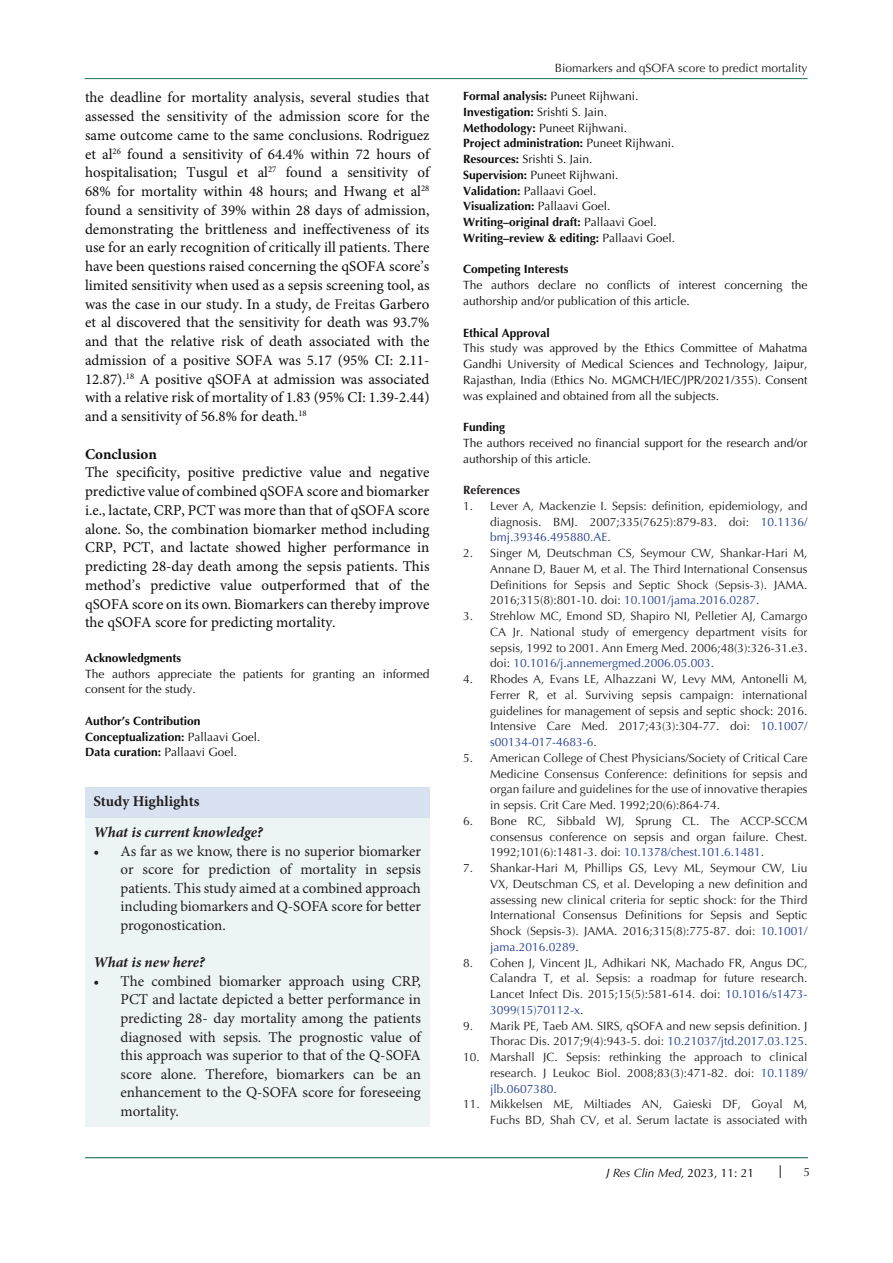
<style>
.page{position:relative;width:893px;height:1263px;background:#fff}
.page>*{position:absolute;margin:0;border:0;box-sizing:border-box;transform-origin:0 0}
.t1{font:15px/18.8px "Minion Pro";color:#0d0d0d;text-align:justify}
.t2{font:15px/18.6px "Minion Pro";letter-spacing:-.005em;color:#231f20;text-align:justify}
.t3{font:italic 700 15px "Minion Pro";letter-spacing:-.005em;color:#231f20}
.t4{font:700 15px "Minion Pro";color:#231f20}
.t5{font:700 15px "Minion Pro";color:#0d0d0d}
.t6{font:12px/15.8px "Optima LT Std";color:#231f20;text-align:justify}
.t7{font:12px/15.8px "Optima LT Std";color:#0d0d0d}
.t8{font:700 12px "Optima LT Std";color:#0d0d0d}
.t9{font:italic 12px "Optima LT Std";color:#000}
.t10{font:700 12px "Optima LT Std";color:#231f20}
.s1{color:#231f20}
.s2{font-weight:400}
.s3{font-weight:700}
.s4{color:#253f8e}
.s5{font-style:normal}
.s6{font-style:normal;color:#040503}
</style>
<div class="page">
<svg style="left:780px;top:1165px;width:1px;height:13px"></svg>
<hr style="left:85px;top:1157px;width:723px;height:1px;background:#1e7252">
<hr style="left:85px;top:78px;width:722px;height:1px;background:#1e7252">
<div style="left:85px;top:817px;width:344px;height:310px;background:#edf4f6"></div>
<div style="left:85px;top:787px;width:344px;height:30px;background:#d9e2f0"></div>
<p class="t1" style="left:85px;top:89px;width:346px">the deadline for mortality analysis, several studies that assessed the sensitivity of the admission score for the same outcome came to the same conclusions. Rodriguez et al<sup>26</sup> found a sensitivity of 64.4% within 72 hours of hospitalisation; Tusgul et al<sup>27</sup> found a sensitivity of 68% for mortality within 48 hours; and Hwang et al<sup>28 </sup>found a sensitivity of 39% within 28 days of admission, demonstrating the brittleness and ineffectiveness of its use for an early recognition of critically ill patients. There have been questions raised concerning the qSOFA score’s limited sensitivity when used as a sepsis screening tool, as was the case in our study. In a study, <span class="s1">de Freitas</span> Garbero et al discovered that the sensitivity for death was 93.7% and that the relative risk of death associated with the admission of a positive SOFA was 5.17 (95% CI: 2.11- 12.87).<sup>18</sup> A positive qSOFA at admission was associated with a relative risk of mortality of 1.83 (95% CI: 1.39-2.44) and a sensitivity of 56.8% for death.<sup>18</sup></p>
<p class="t5" style="left:85px;top:443px;width:73px">Conclusion</p>
<p class="t1" style="left:85px;top:464px;width:346px">The specificity, positive predictive value and negative predictive value of combined qSOFA score and biomarker i.e., lactate, CRP, PCT was more than that of qSOFA score alone. So, the combination biomarker method including CRP, PCT, and lactate showed higher performance in predicting 28-day death among the sepsis patients. This method’s predictive value outperformed that of the qSOFA score on its own. Biomarkers can thereby improve the qSOFA score for predicting mortality.</p>
<p class="t8" style="left:85px;top:651px;width:98px">Acknowledgments</p>
<p class="t7" style="left:85px;top:666px;width:346px">The authors appreciate the patients for granting an informed consent for the study.</p>
<p class="t8" style="left:85px;top:714px;width:117px">Author’s Contribution</p>
<p class="t8" style="left:85px;top:730px;width:177px">Conceptualization: <span class="s2">Pallaavi Goel.</span></p>
<p class="t8" style="left:85px;top:745px;width:154px">Data curation: <span class="s2">Pallaavi Goel.</span></p>
<p class="t4" style="left:94px;top:791px;width:108px">Study Highlights</p>
<p class="t3" style="left:94px;top:821px;width:171px">What is current knowledge?</p>
<p class="t2" style="left:121px;top:842px;width:302px;text-indent:-27px">• As far as we know, there is no superior biomarker or score for prediction of mortality in sepsis patients. This study aimed at a combined approach including biomarkers and Q-SOFA score for better progonostication.</p>
<p class="t3" style="left:94px;top:952px;width:113px">What is new here?</p>
<p class="t2" style="left:121px;top:972px;width:302px;text-indent:-27px">• The combined biomarker approach using CRP, PCT and lactate depicted a better performance in predicting 28- day mortality among the patients diagnosed with sepsis. The prognostic value of this approach was superior to that of the Q-SOFA score alone. Therefore, biomarkers can be an enhancement to the Q-SOFA score for foreseeing mortality.</p>
<p class="t6" style="left:555px;top:61px;width:254px">Biomarkers and qSOFA score to predict mortality</p>
<p class="t8" style="left:463px;top:89px;width:177px">Formal analysis: <span class="s2">Puneet Rijhwani.</span></p>
<p class="t8" style="left:463px;top:105px;width:146px">Investigation: <span class="s2">Srishti S. Jain.</span></p>
<p class="t7" style="left:463px;top:120px;width:166px"><span class="s3">Methodology:</span> Puneet Rijhwani.</p>
<p class="t8" style="left:463px;top:136px;width:213px">Project administration: <span class="s2">Puneet Rijhwani.</span></p>
<p class="t7" style="left:463px;top:151px;width:131px"><span class="s3">Resources:</span> Srishti S. Jain.</p>
<p class="t7" style="left:463px;top:167px;width:157px"><span class="s3">Supervision:</span> Puneet Rijhwani.</p>
<p class="t7" style="left:463px;top:183px;width:135px"><span class="s3">Validation:</span> Pallaavi Goel.</p>
<p class="t8" style="left:463px;top:199px;width:149px">Visualization: <span class="s2">Pallaavi Goel.</span></p>
<p class="t8" style="left:463px;top:215px;width:195px">Writing–original draft: <span class="s2">Pallaavi Goel.</span></p>
<p class="t8" style="left:463px;top:231px;width:214px">Writing–review &amp; editing: <span class="s2">Pallaavi Goel.</span></p>
<p class="t8" style="left:463px;top:262px;width:107px">Competing Interests</p>
<p class="t7" style="left:463px;top:277px;width:346px">The authors declare no conflicts of interest concerning the authorship and/or publication of this article.</p>
<p class="t8" style="left:463px;top:325px;width:88px">Ethical Approval</p>
<p class="t7" style="left:463px;top:340px;width:346px;text-align:justify">This study was approved by the Ethics Committee of Mahatma Gandhi University of Medical Sciences and Technology, Jaipur, Rajasthan, India (Ethics No. MGMCH/IEC/JPR/2021/355). Consent was explained and obtained from all the subjects.</p>
<p class="t8" style="left:463px;top:420px;width:44px">Funding</p>
<p class="t7" style="left:463px;top:435px;width:346px">The authors received no financial support for the research and/or authorship of this article.</p>
<p class="t10" style="left:463px;top:483px;width:59px">References</p>
<p class="t6" style="left:490px;top:498px;width:319px;text-indent:-27px">1. Lever A, Mackenzie I. Sepsis: definition, epidemiology, and diagnosis. BMJ. 2007;335(7625):879-83. doi: <span class="s4">10.1136/ bmj.39346.495880.AE</span>.</p>
<p class="t6" style="left:490px;top:545px;width:319px;text-indent:-27px">2. Singer M, Deutschman CS, Seymour CW, Shankar-Hari M, Annane D, Bauer M, et al. The Third International Consensus Definitions for Sepsis and Septic Shock (Sepsis-3). JAMA.<br>2016;315(8):801-10. doi: <span class="s4">10.1001/jama.2016.0287</span>.</p>
<p class="t6" style="left:490px;top:608px;width:319px;text-indent:-27px">3. Strehlow MC, Emond SD, Shapiro NI, Pelletier AJ, Camargo CA Jr. National study of emergency department visits for sepsis, 1992 to 2001. Ann Emerg Med. 2006;48(3):326-31.e3. doi: <span class="s4">10.1016/j.annemergmed.2006.05.003</span>.</p>
<p class="t6" style="left:490px;top:671px;width:319px;text-indent:-27px">4. Rhodes A, Evans LE, Alhazzani W, Levy MM, Antonelli M, Ferrer R, et al. Surviving sepsis campaign: international guidelines for management of sepsis and septic shock: 2016.<br>Intensive Care Med. 2017;43(3):304-77. doi: <span class="s4">10.1007/ s00134-017-4683-6</span>.</p>
<p class="t6" style="left:490px;top:750px;width:319px;text-indent:-27px">5. American College of Chest Physicians/Society of Critical Care Medicine Consensus Conference: definitions for sepsis and organ failure and guidelines for the use of innovative therapies in sepsis. Crit Care Med. 1992;20(6):864-74.</p>
<p class="t6" style="left:490px;top:813px;width:319px;text-indent:-27px">6. Bone RC, Sibbald WJ, Sprung CL. The ACCP-SCCM consensus conference on sepsis and organ failure. Chest.<br>1992;101(6):1481-3. doi: <span class="s4">10.1378/chest.101.6.1481</span>.</p>
<p class="t6" style="left:490px;top:860px;width:319px;text-indent:-27px">7. Shankar-Hari M, Phillips GS, Levy ML, Seymour CW, Liu VX, Deutschman CS, et al. Developing a new definition and assessing new clinical criteria for septic shock: for the Third International Consensus Definitions for Sepsis and Septic Shock (Sepsis-3). JAMA. 2016;315(8):775-87. doi: <span class="s4">10.1001/ jama.2016.0289</span>.</p>
<p class="t6" style="left:490px;top:955px;width:319px;text-indent:-27px">8. Cohen J, Vincent JL, Adhikari NK, Machado FR, Angus DC, Calandra T, et al. Sepsis: a roadmap for future research.<br>Lancet Infect Dis. 2015;15(5):581-614. doi: <span class="s4">10.1016/s1473- 3099(15)70112-x</span>.</p>
<p class="t6" style="left:463px;top:1018px;width:346px;text-align:right">9. Marik PE, Taeb AM. SIRS, qSOFA and new sepsis definition. J<br>Thorac Dis. 2017;9(4):943-5. doi: <span class="s4">10.21037/jtd.2017.03.125</span>.</p>
<p class="t6" style="left:490px;top:1049px;width:319px;text-indent:-27px">10. Marshall JC. Sepsis: rethinking the approach to clinical research. J Leukoc Biol. 2008;83(3):471-82. doi: <span class="s4">10.1189/ jlb.0607380</span>.</p>
<p class="t6" style="left:463px;top:1096px;width:346px;text-align:right">11. Mikkelsen ME, Miltiades AN, Gaieski DF, Goyal M,<br>Fuchs BD, Shah CV, et al. Serum lactate is associated with</p>
<p class="t9" style="left:606px;top:1165px;width:150px">J Res Clin Med, <span class="s5">2023, 11:</span> <span class="s6">21</span></p>
<p class="t6" style="left:803px;top:1164px;width:8px">5</p>
</div>
